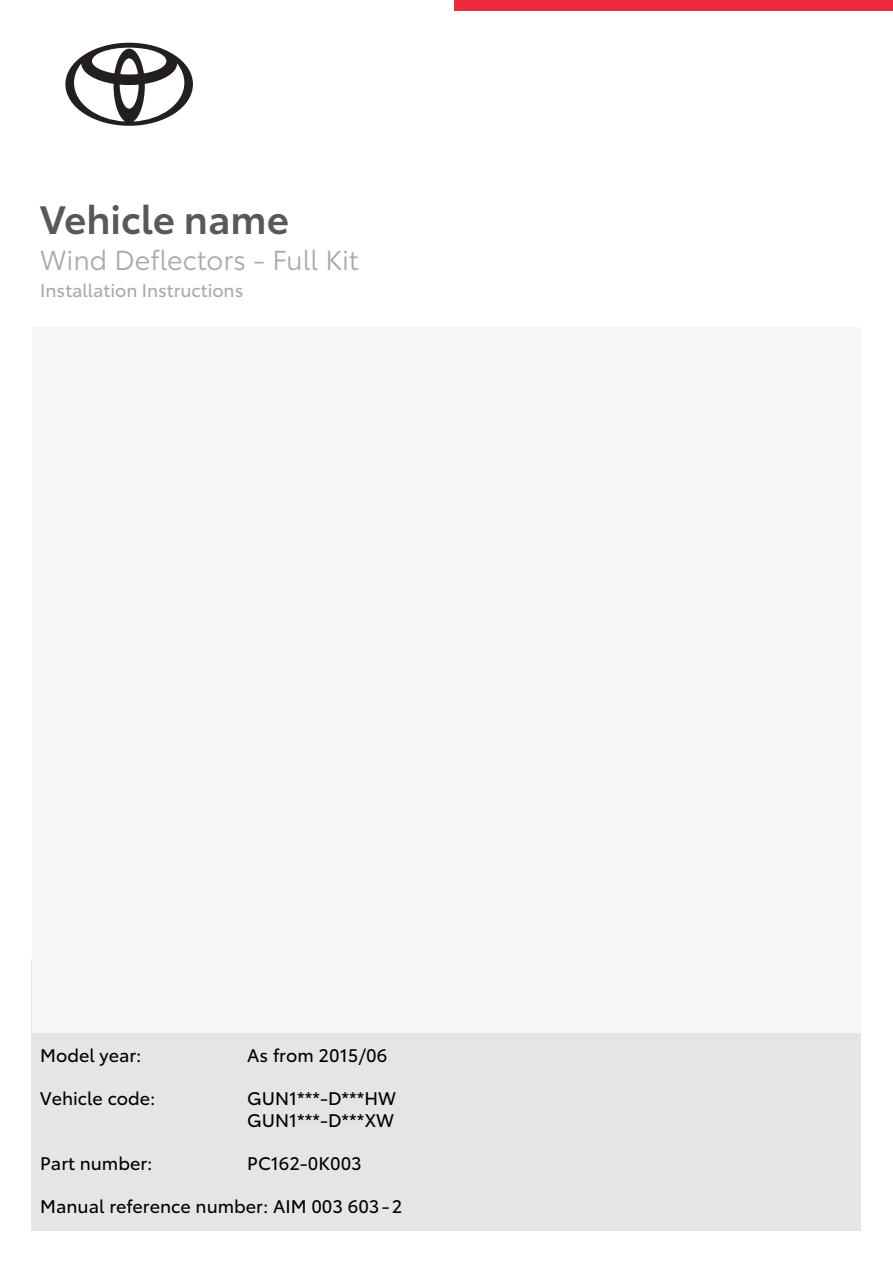
<style>
.page{position:relative;width:893px;height:1263px;background:#fff}
.page>*{position:absolute;margin:0;border:0;box-sizing:border-box;transform-origin:0 0}
.t1{font:600 39px "Toyota Type";color:#57585a}
.t2{font:27px "Toyota Type";color:#a8a9ad}
.t3{font:18px/21.6px "Toyota Type";color:#000002}
.t4{font:18px "Toyota Type";color:#a8a9ad}
</style>
<div class="page">
<div style="left:454px;top:0;width:439px;height:11px;background:#ee2b3d"></div>
<svg style="left:65px;top:43px;width:128px;height:83px"></svg>
<div style="left:32px;top:960px;width:829px;height:271px;background:#e4e5e7"></div>
<div style="left:33px;top:328px;width:828px;height:705px;background:#f7f7f8"></div>
<h1 class="t1" style="left:40px;top:201px;width:250px">Vehicle name</h1>
<h2 class="t2" style="left:40px;top:247px;width:320px">Wind Deflectors - Full Kit</h2>
<p class="t4" style="left:40px;top:282px;width:205px">Installation Instructions</p>
<p class="t3" style="left:40px;top:1046px;width:103px">Model year:</p>
<p class="t3" style="left:247px;top:1046px;width:142px">As from 2015/06</p>
<p class="t3" style="left:40px;top:1089px;width:117px">Vehicle code:</p>
<p class="t3" style="left:247px;top:1089px;width:150px">GUN1***-D***HW<br>GUN1***-D***XW</p>
<p class="t3" style="left:40px;top:1154px;width:114px">Part number:</p>
<p class="t3" style="left:247px;top:1154px;width:116px">PC162-0K003</p>
<p class="t3" style="left:40px;top:1197px;width:364px">Manual reference number: AIM 003 603 - 2</p>
</div>
